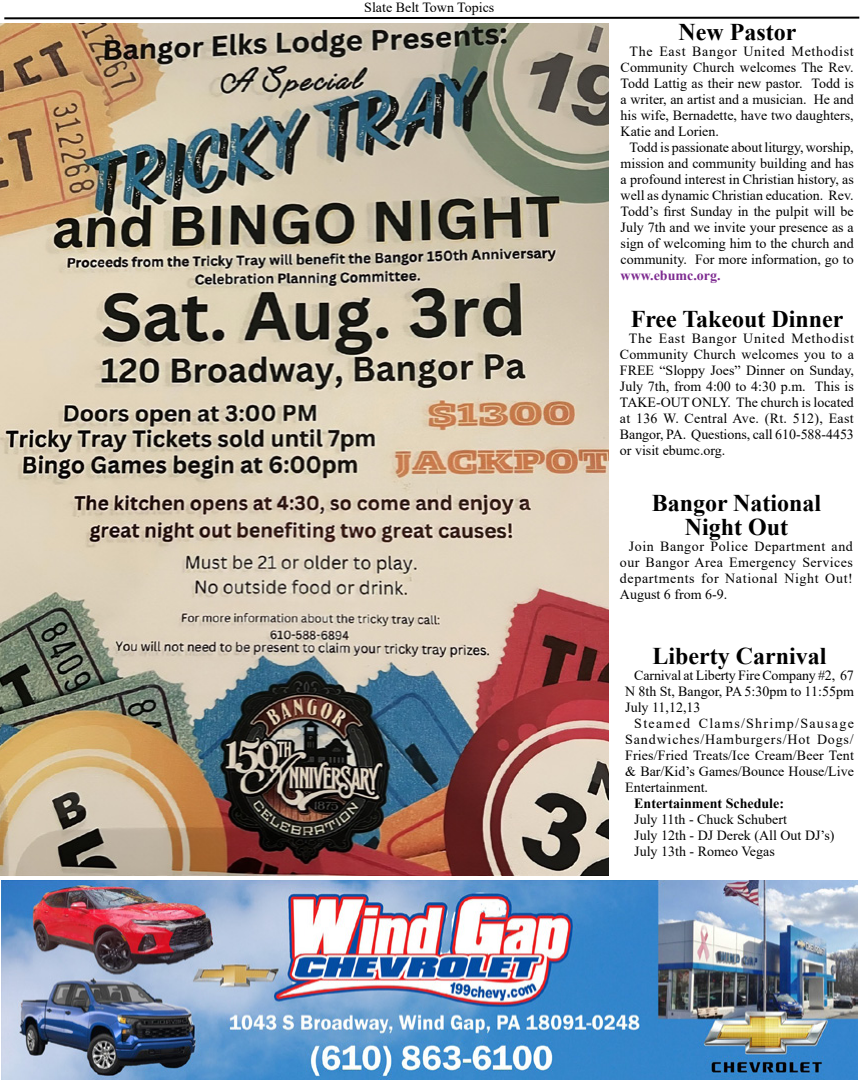
<style>
.page{position:relative;width:864px;height:1080px;background:#fff}
.page>*{position:absolute;margin:0;border:0;box-sizing:border-box;transform-origin:0 0}
.t1{font:700 24px/24px "Times New Roman";color:#000;text-align:center}
.t2{font:14px/16px "Times New Roman";color:#000;text-align:justify}
.t3{font:700 14px "Times New Roman";color:#000}
.t4{font:700 14px "Times New Roman";color:#7d2a90}
</style>
<div class="page">
<svg style="left:4px;top:16px;width:856px;height:4px"></svg>
<img style="left:1px;top:23px;width:607px;height:852px">
<img style="left:1px;top:881px;width:856px;height:199px">
<p class="t2" style="left:364px;top:-1px;width:132px">Slate Belt Town Topics</p>
<h1 class="t1" style="left:678px;top:20px;width:119px">New Pastor</h1>
<p class="t2" style="left:621px;top:43px;width:235px;text-indent:9px">The East Bangor United Methodist Community Church welcomes The Rev.<br>Todd Lattig as their new pastor. Todd is a writer, an artist and a musician. He and his wife, Bernadette, have two daughters, Katie and Lorien.</p>
<p class="t2" style="left:621px;top:139px;width:235px;text-indent:9px">Todd is passionate about liturgy, worship, mission and community building and has a profound interest in Christian history, as well as dynamic Christian education. Rev.<br>Todd’s first Sunday in the pulpit will be July 7th and we invite your presence as a sign of welcoming him to the church and community. For more information, go to</p>
<p class="t4" style="left:621px;top:266px;width:101px">www.ebumc.org.</p>
<h1 class="t1" style="left:631px;top:306px;width:214px">Free Takeout Dinner</h1>
<p class="t2" style="left:620px;top:330px;width:236px;text-indent:9px">The East Bangor United Methodist Community Church welcomes you to a FREE “Sloppy Joes” Dinner on Sunday, July 7th, from 4:00 to 4:30 p.m. This is TAKE-OUT ONLY. The church is located at 136 W. Central Ave. (Rt. 512), East Bangor, PA. Questions, call 610-588-4453 or visit ebumc.org.</p>
<h1 class="t1" style="left:652px;top:490px;width:171px">Bangor National<br>Night Out</h1>
<p class="t2" style="left:620px;top:538px;width:235px;text-indent:9px">Join Bangor Police Department and our Bangor Area Emergency Services departments for National Night Out!<br>August 6 from 6-9.</p>
<h1 class="t1" style="left:653px;top:643px;width:175px">Liberty Carnival</h1>
<p class="t2" style="left:625px;top:666px;width:230px;text-indent:9px">Carnival at Liberty Fire Company #2, 67<br>N 8th St, Bangor, PA 5:30pm to 11:55pm July 11,12,13</p>
<p class="t2" style="left:625px;top:714px;width:230px;text-indent:9px">Steamed Clams/Shrimp/Sausage Sandwiches/Hamburgers/Hot Dogs/ Fries/Fried Treats/Ice Cream/Beer Tent &amp; Bar/Kid’s Games/Bounce House/Live Entertainment.</p>
<p class="t3" style="left:634px;top:793px;width:151px">Entertainment Schedule:</p>
<p class="t2" style="left:634px;top:810px;width:202px;text-align:left">July 11th - Chuck Schubert<br>July 12th - DJ Derek (All Out DJ’s)<br>July 13th - Romeo Vegas</p>
</div>
